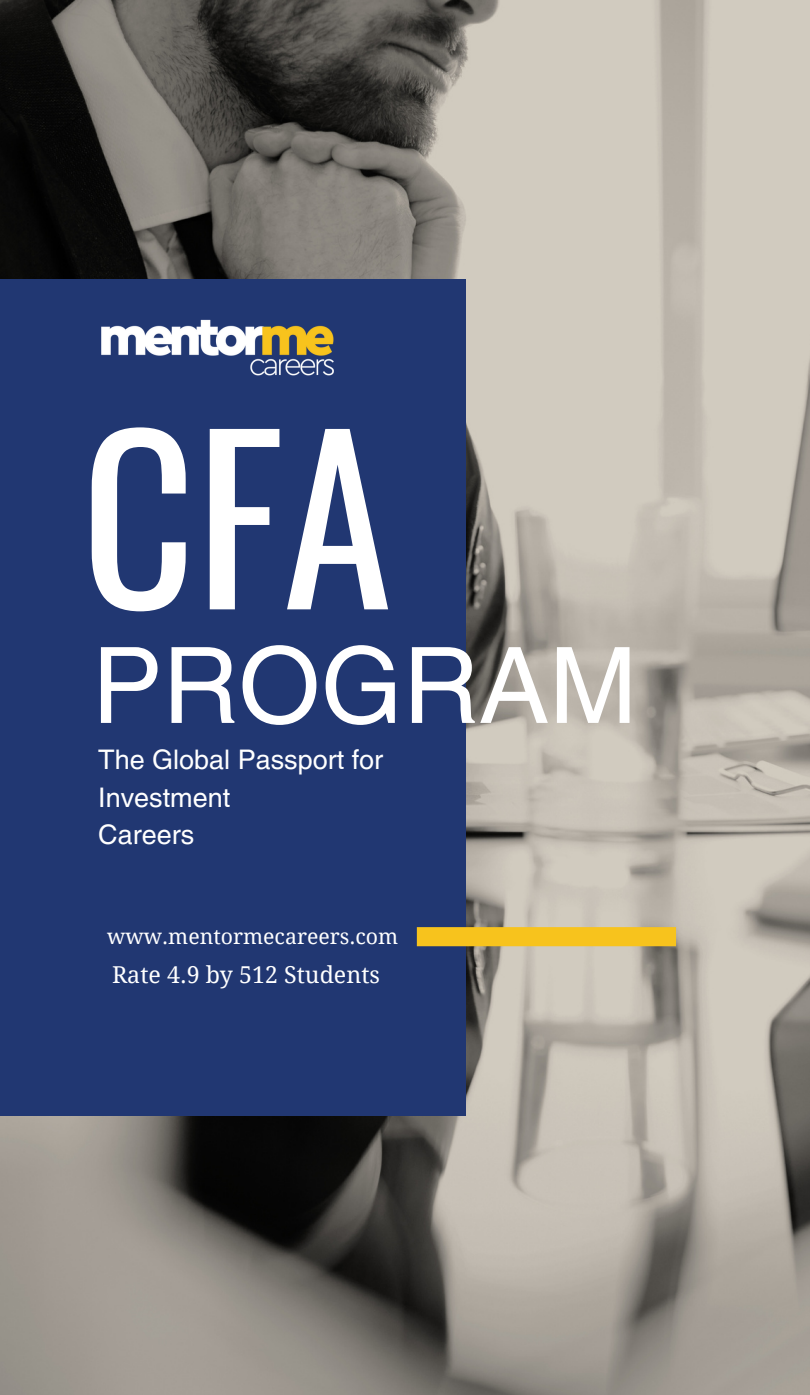
<style>
.page{position:relative;width:810px;height:1395px;background:#fff}
.page>*{position:absolute;margin:0;border:0;box-sizing:border-box;transform-origin:0 0}
.t1{font:222.75px "Oswald";color:#fff}
.t2{font:105.6px "Helvetica LT Pro";color:#fff}
.t3{font:27px/37.2px "Helvetica LT Pro";color:#fff}
.t4{font:23.25px "Droid Serif";color:#fff}
.t5{font:21.3px "Droid Serif";color:#fff}
</style>
<div class="page">
<img style="left:0;top:0;width:810px;height:1395px">
<div style="left:0;top:279px;width:466px;height:837px;background:#213772"></div>
<img style="left:101px;top:319px;width:232px;height:57px">
<div style="left:417px;top:927px;width:259px;height:19px;background:#f7c31d"></div>
<p class="t1" style="left:81px;top:344px;width:313px">CFA</p>
<h1 class="t2" style="left:92px;top:647px;width:547px">PROGRAM</h1>
<h2 class="t3" style="left:98px;top:744px;width:287px">The Global Passport for<br>Investment<br>Careers</h2>
<p class="t5" style="left:107px;top:924px;width:292px">www.mentormecareers.com</p>
<h3 class="t4" style="left:112px;top:961px;width:269px">Rate 4.9 by 512 Students</h3>
</div>
